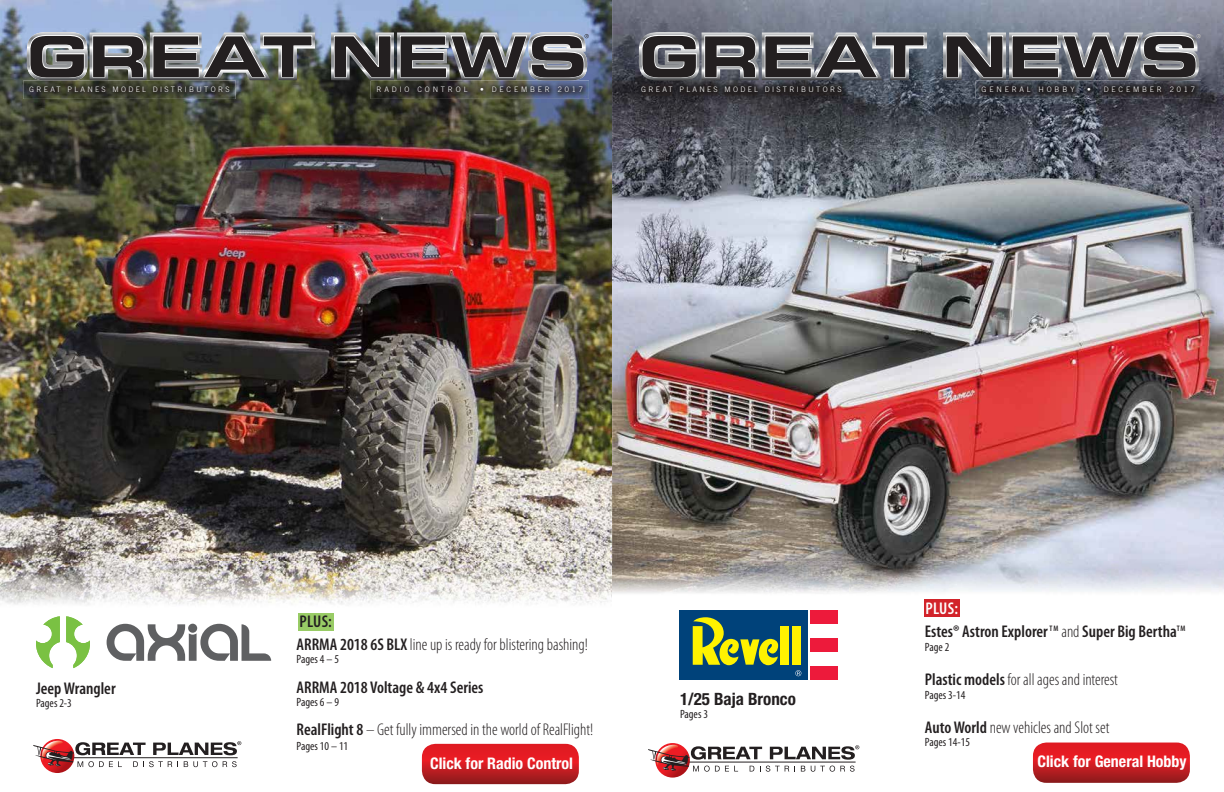
<style>
.page{position:relative;width:1224px;height:792px;background:#fff}
.page>*{position:absolute;margin:0;border:0;box-sizing:border-box;transform-origin:0 0}
.t1{font:300 condensed 17px "Myriad Pro";color:#231f20}
.t2{font:600 condensed 17px "Myriad Pro";color:#231f20}
.t3{font:700 condensed 17px "Helvetica Neue LT Std";color:#231f20}
.t4{font:600 condensed 17px "Myriad Pro";color:#fff}
.t5{font:700 condensed 16px "Helvetica Neue LT Std";color:#fff}
.t6{font:condensed 12px "Myriad Pro";color:#231f20}
.t7{font:300 7.5px "Trade Gothic LT Std";letter-spacing:.31em;color:#fff}
.t8{font:300 7.5px "Trade Gothic LT Std";letter-spacing:.38em;color:#fff}
.s1{font-weight:600}
.s2{font-weight:300}
</style>
<div class="page">
<img style="left:0;top:0;width:612px;height:562px">
<img style="left:0;top:562px;width:612px;height:99px">
<svg style="left:40px;top:739px;width:34px;height:34px"></svg>
<svg style="left:33px;top:741px;width:208px;height:26px"></svg>
<div style="left:298px;top:613px;width:35px;height:17px;background:#9c6"></div>
<img style="left:371px;top:82px;width:218px;height:17px">
<svg style="left:331px;top:32px;width:258px;height:50px;background:#646567"></svg>
<img style="left:23px;top:81px;width:213px;height:18px">
<svg style="left:28px;top:32px;width:287px;height:50px;background:#676869"></svg>
<svg style="left:107px;top:624px;width:164px;height:37px"></svg>
<div style="left:188px;top:624px;width:9px;height:9px;background:#5f6062;border-radius:50%"></div>
<svg style="left:36px;top:616px;width:24px;height:52px"></svg>
<svg style="left:66px;top:616px;width:24px;height:52px"></svg>
<img style="left:612px;top:0;width:612px;height:749px">
<svg style="left:612px;top:562px;width:1px;height:187px"></svg>
<img style="left:976px;top:81px;width:225px;height:18px">
<img style="left:635px;top:81px;width:213px;height:18px">
<div style="left:924px;top:599px;width:35px;height:18px;background:#d2232a"></div>
<svg style="left:655px;top:743px;width:35px;height:35px"></svg>
<svg style="left:648px;top:745px;width:211px;height:27px"></svg>
<svg style="left:639px;top:32px;width:288px;height:49px;background:#636367"></svg>
<svg style="left:943px;top:32px;width:258px;height:49px;background:#67676b"></svg>
<div style="left:675px;top:606px;width:167px;height:78px;background:#fff"></div>
<div style="left:679px;top:610px;width:129px;height:70px;background:#00427a"></div>
<div style="left:811px;top:610px;width:27px;height:14px;background:#ed1a3b"></div>
<div style="left:811px;top:638px;width:27px;height:14px;background:#ed1a3b"></div>
<div style="left:811px;top:666px;width:27px;height:14px;background:#ed1a3b"></div>
<div style="left:780px;top:626px;width:9px;height:38px;background:#fff200"></div>
<div style="left:792px;top:626px;width:9px;height:38px;background:#fff200"></div>
<svg style="left:693px;top:617px;width:85px;height:48px"></svg>
<svg style="left:795px;top:670px;width:6px;height:6px"></svg>
<svg style="left:422px;top:744px;width:157px;height:40px;background:#cc2026"></svg>
<svg style="left:1033px;top:743px;width:157px;height:40px;background:#cc2127"></svg>
<p class="t7" style="left:29px;top:85px;width:202px">GREAT PLANES MODEL DISTRIBUTORS</p>
<p class="t8" style="left:377px;top:85px;width:92px">RADIO CONTROL</p>
<p class="t8" style="left:480px;top:85px;width:104px">• DECEMBER 2017</p>
<p class="t7" style="left:641px;top:85px;width:202px">GREAT PLANES MODEL DISTRIBUTORS</p>
<p class="t8" style="left:982px;top:85px;width:94px">GENERAL HOBBY</p>
<p class="t8" style="left:1087px;top:85px;width:109px">• DECEMBER 2017</p>
<p class="t2" style="left:36px;top:678px;width:81px">Jeep Wrangler</p>
<p class="t6" style="left:36px;top:696px;width:37px">Pages 2-3</p>
<p class="t2" style="left:299px;top:611px;width:34px">PLUS:</p>
<p class="t1" style="left:297px;top:635px;width:293px"><span class="s1">ARRMA 2018 6S BLX</span> line up is ready for blistering bashing!</p>
<p class="t6" style="left:297px;top:652px;width:44px">Pages 4 – 5</p>
<p class="t2" style="left:297px;top:677px;width:188px">ARRMA 2018 Voltage &amp; 4x4 Series</p>
<p class="t6" style="left:297px;top:695px;width:44px">Pages 6 – 9</p>
<p class="t1" style="left:297px;top:720px;width:298px"><span class="s1">RealFlight 8</span> – Get fully immersed in the world of RealFlight!</p>
<p class="t6" style="left:297px;top:738px;width:53px">Pages 10 – 11</p>
<p class="t3" style="left:680px;top:689px;width:117px">1/25 Baja Bronco</p>
<p class="t6" style="left:680px;top:707px;width:29px">Pages 3</p>
<p class="t4" style="left:925px;top:598px;width:34px">PLUS:</p>
<p class="t2" style="left:925px;top:621px;width:262px">Estes® Astron Explorer <sup>TM</sup> <span class="s2">and</span> Super Big Bertha<sup>TM</sup></p>
<p class="t6" style="left:925px;top:640px;width:26px">Page 2</p>
<p class="t1" style="left:925px;top:669px;width:195px"><span class="s1">Plastic models</span> for all ages and interest</p>
<p class="t6" style="left:925px;top:688px;width:42px">Pages 3-14</p>
<p class="t1" style="left:925px;top:718px;width:186px"><span class="s1">Auto World</span> new vehicles and Slot set</p>
<p class="t6" style="left:925px;top:735px;width:47px">Pages 14-15</p>
<p class="t5" style="left:430px;top:754px;width:144px">Click for Radio Control</p>
<p class="t5" style="left:1038px;top:752px;width:151px">Click for General Hobby</p>
</div>
